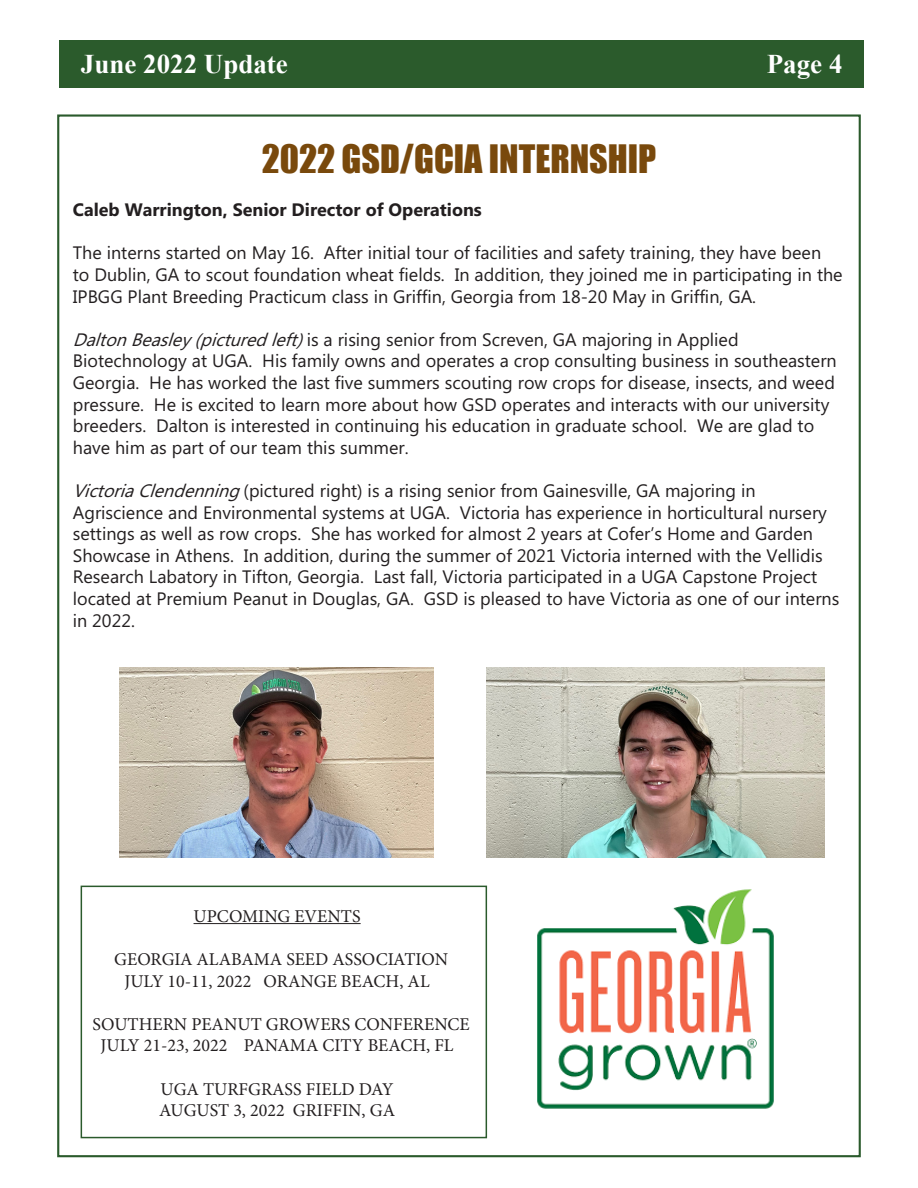
<style>
.page{position:relative;width:918px;height:1188px;background:#fff}
.page>*{position:absolute;margin:0;border:0;box-sizing:border-box;transform-origin:0 0}
.t1{font:36px "Impact";color:#79490c}
.t2{font:700 27px "Times New Roman";color:#fff}
.t3{font:18px/21.6px "Microsoft Phags Pa";color:#231f20}
.t4{font:18px "Minion Pro";color:#231f20}
.t5{font:700 18px "Microsoft Phags Pa";color:#231f20}
.s1{font-style:italic}
</style>
<div class="page">
<div style="left:59px;top:40px;width:805px;height:48px;background:#2b5b2c"></div>
<img style="left:537px;top:889px;width:237px;height:220px">
<hr style="left:194px;top:923px;width:167px;height:1px;background:#231f20">
<div style="left:81px;top:886px;width:406px;height:252px;border:2px solid #2b5a2c"></div>
<img style="left:120px;top:667px;width:313px;height:191px">
<img style="left:486px;top:667px;width:339px;height:191px">
<p class="t2" style="left:81px;top:45px;width:209px">June 2022 Update</p>
<p class="t2" style="left:767px;top:45px;width:77px">Page 4</p>
<p class="t1" style="left:262px;top:131px;width:396px">2022 GSD/GCIA INTERNSHIP</p>
<p class="t5" style="left:73px;top:197px;width:411px">Caleb Warrington, Senior Director of Operations</p>
<p class="t3" style="left:73px;top:241px;width:771px">The interns started on May 16. After initial tour of facilities and safety training, they have been<br>to Dublin, GA to scout foundation wheat fields. In addition, they joined me in participating in the<br>IPBGG Plant Breeding Practicum class in Griffin, Georgia from 18-20 May in Griffin, GA.</p>
<p class="t3" style="left:73px;top:328px;width:766px"><span class="s1">DaltonBeasley (picturedleft)</span>is a rising senior from Screven, GA majoring in Applied Biotechnology at UGA. His family owns and operates a crop consulting business in southeastern Georgia. He has worked the last five summers scouting row crops for disease, insects, and weed pressure. He is excited to learn more about how GSD operates and interacts with our university breeders. Dalton is interested in continuing his education in graduate school. We are glad to have him as part of our team this summer.</p>
<p class="t3" style="left:73px;top:479px;width:768px"><span class="s1">VictoriaClendenning</span>(pictured right) is a rising senior from Gainesville, GA majoring in Agriscience and Environmental systems at UGA. Victoria has experience in horticultural nursery settings as well as row crops. She has worked for almost 2 years at Cofer’s Home and Garden Showcase in Athens. In addition, during the summer of 2021 Victoria interned with the Vellidis Research Labatory in Tifton, Georgia. Last fall, Victoria participated in a UGA Capstone Project located at Premium Peanut in Douglas, GA. GSD is pleased to have Victoria as one of our interns in 2022.</p>
<p class="t4" style="left:194px;top:904px;width:169px">UPCOMING EVENTS</p>
<p class="t4" style="left:114px;top:947px;width:335px">GEORGIA ALABAMA SEED ASSOCIATION</p>
<p class="t4" style="left:124px;top:969px;width:307px">JULY 10-11, 2022 ORANGE BEACH, AL</p>
<p class="t4" style="left:93px;top:1012px;width:379px">SOUTHERN PEANUT GROWERS CONFERENCE</p>
<p class="t4" style="left:101px;top:1034px;width:355px">JULY 21-23, 2022 PANAMA CITY BEACH, FL</p>
<p class="t4" style="left:160px;top:1077px;width:235px">UGA TURFGRASS FIELD DAY</p>
<p class="t4" style="left:159px;top:1098px;width:238px">AUGUST 3, 2022 GRIFFIN, GA</p>
</div>
